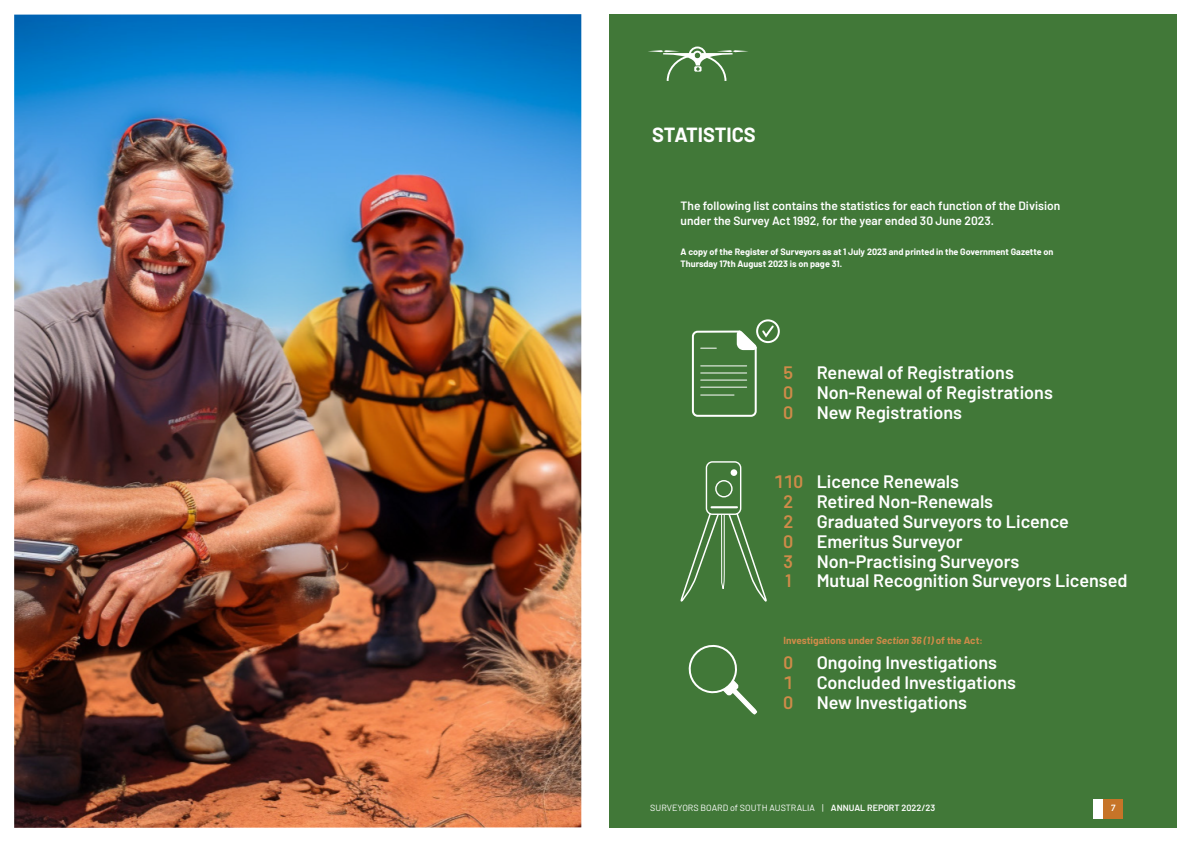
<style>
.page{position:relative;width:1191px;height:842px;background:#fff}
.page>*{position:absolute;margin:0;border:0;box-sizing:border-box;transform-origin:0 0}
.t1{font:700 20px "Barlow";color:#fff}
.t2{font:600 18px "Barlow";color:#fff}
.t3{font:600 18px "Barlow";color:#cf8b49}
.t4{font:600 12px/15px "Barlow";color:#fff}
.t5{font:700 10px "Barlow";color:#cf8b49}
.t6{font:700 9px/12px "Barlow";color:#fff}
.t7{font:9px "Barlow";color:#fff}
.t8{font:italic 600 9px "Barlow";color:#fff}
.s1{color:#cf8b49}
.s2{font-style:italic}
.s3{font-size:9px}
.s4{font-weight:600}
</style>
<div class="page">
<div style="left:609px;top:14px;width:567px;height:814px;background:#417838"></div>
<img style="left:14px;top:14px;width:567px;height:814px">
<svg style="left:691px;top:324px;width:84px;height:93px"></svg>
<div style="left:756px;top:319px;width:24px;height:24px;border:2px solid #fff;border-radius:50%"></div>
<svg style="left:680px;top:503px;width:87px;height:99px"></svg>
<div style="left:706px;top:462px;width:34px;height:52px;background:#417838;border-radius:6px"></div>
<div style="left:705px;top:461px;width:36px;height:54px;border:1px solid #fff;border-radius:6px"></div>
<div style="left:715px;top:480px;width:17px;height:17px;border:1px solid #fff;border-radius:50%"></div>
<div style="left:730px;top:469px;width:7px;height:7px;background:#fff;border-radius:50%"></div>
<hr style="left:711px;top:506px;width:26px;height:2px;background:#fff">
<svg style="left:688px;top:644px;width:70px;height:71px"></svg>
<div style="left:1103px;top:799px;width:20px;height:20px;background:#c67428"></div>
<div style="left:1093px;top:799px;width:10px;height:20px;background:#fff"></div>
<svg style="left:648px;top:47px;width:100px;height:34px"></svg>
<p class="t1" style="left:652px;top:120px;width:105px">STATISTICS</p>
<p class="t4" style="left:680px;top:198px;width:381px">The following list contains the statistics for each function of the Division under the Survey Act 1992, for the year ended 30 June 2023.</p>
<p class="t6" style="left:680px;top:245px;width:374px">A copy of the Register of Surveyors as at 1 July 2023 and printed in the Government Gazette on<br>Thursday 17th August 2023 is on page 31.</p>
<p class="t3" style="left:783px;top:359px;width:11px">5</p>
<p class="t2" style="left:816px;top:359px;width:199px">Renewal of Registrations</p>
<p class="t3" style="left:783px;top:379px;width:12px">0</p>
<p class="t2" style="left:816px;top:379px;width:238px">Non-Renewal of Registrations</p>
<p class="t3" style="left:783px;top:399px;width:12px">0</p>
<p class="t2" style="left:816px;top:399px;width:147px">New Registrations</p>
<p class="t2" style="left:774px;top:468px;width:186px"><span class="s1">110</span> Licence Renewals</p>
<p class="t3" style="left:783px;top:488px;width:11px">2</p>
<p class="t2" style="left:816px;top:488px;width:178px">Retired Non-Renewals</p>
<p class="t3" style="left:783px;top:508px;width:11px">2</p>
<p class="t2" style="left:816px;top:508px;width:254px">Graduated Surveyors to Licence</p>
<p class="t3" style="left:783px;top:528px;width:12px">0</p>
<p class="t2" style="left:816px;top:528px;width:148px">Emeritus Surveyor</p>
<p class="t3" style="left:783px;top:548px;width:11px">3</p>
<p class="t2" style="left:816px;top:548px;width:204px">Non-Practising Surveyors</p>
<p class="t3" style="left:785px;top:568px;width:8px">1</p>
<p class="t2" style="left:816px;top:568px;width:312px">Mutual Recognition Surveyors Licensed</p>
<p class="t5" style="left:783px;top:633px;width:201px">Investigations under <span class="s2">Section 36 (1)</span> of the Act<span class="s3">:</span></p>
<p class="t3" style="left:783px;top:649px;width:11px">0</p>
<p class="t2" style="left:816px;top:649px;width:182px">Ongoing Investigations</p>
<p class="t3" style="left:783px;top:669px;width:11px">1</p>
<p class="t2" style="left:816px;top:669px;width:201px">Concluded Investigations</p>
<p class="t3" style="left:783px;top:689px;width:12px">0</p>
<p class="t2" style="left:816px;top:689px;width:152px">New Investigations</p>
<p class="t7" style="left:650px;top:801px;width:286px">SURVEYORS BOARD of SOUTH AUSTRALIA | <span class="s4">ANNUAL REPORT 2022/23</span></p>
<p class="t8" style="left:1110px;top:801px;width:6px">7</p>
</div>
